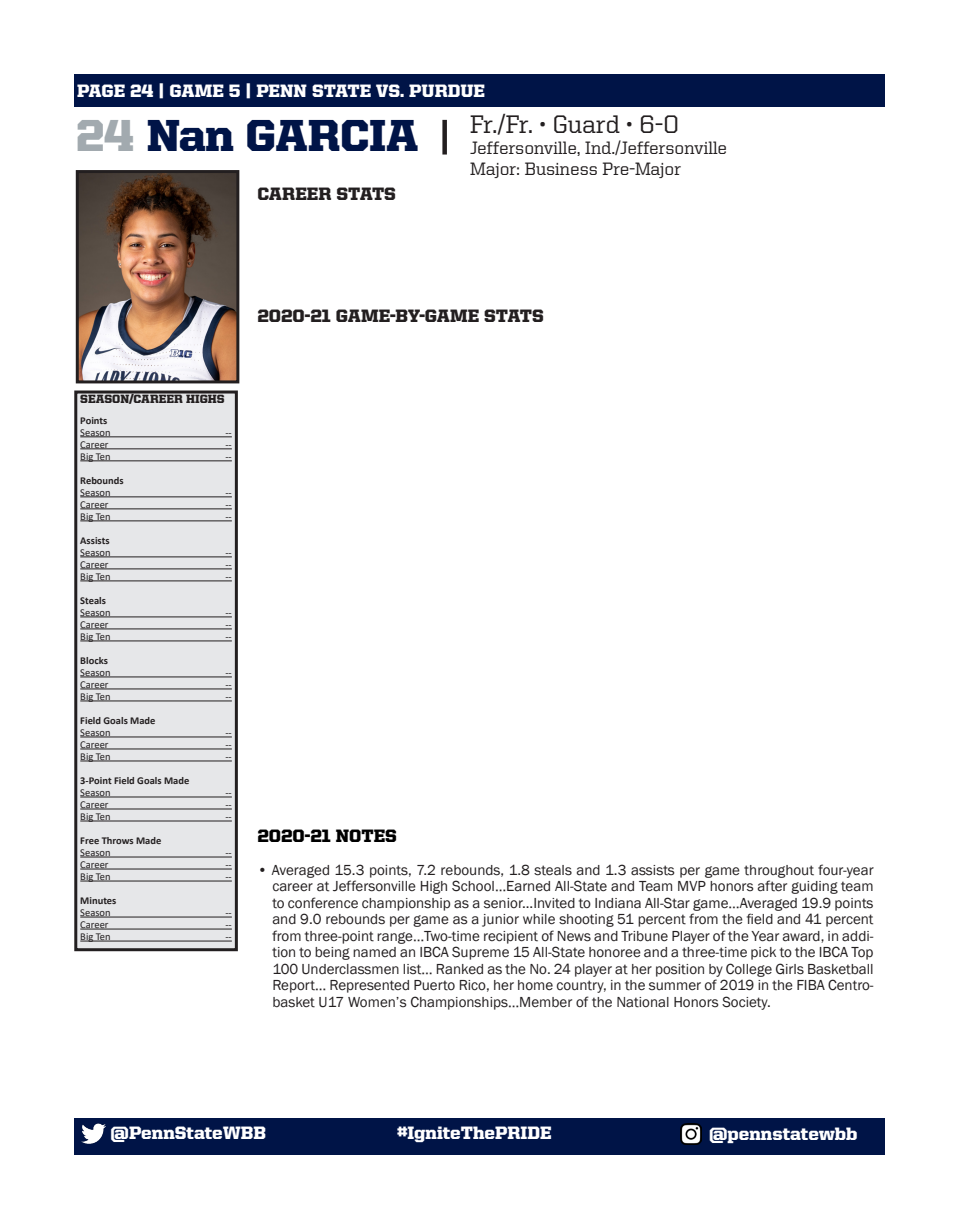
<style>
.page{position:relative;width:959px;height:1229px;background:#fff}
.page>*{position:absolute;margin:0;border:0;box-sizing:border-box;transform-origin:0 0}
.t1{font:900 45px "United Serif Reg";letter-spacing:-.01em;color:#001447}
.t2{font:500 25.5px "United Serif Reg";letter-spacing:-.01em;color:#231f20}
.t3{font:900 18px "United Serif Reg";color:#fff}
.t4{font:500 18px "United Serif Reg";color:#231f20}
.t5{font:900 18px "United Serif Reg";color:#231f20}
.t6{font:900 18px "United Serif Reg";color:#000}
.t7{font:15px/16.5px "Franklin Gothic";color:#231f20;text-align:justify}
.t8{font:900 12px "United Serif Reg";color:#231f20}
.t9{font:10.5px "Calibri";color:#231f20}
.t10{font:700 10.5px "Calibri";color:#231f20}
.s1{color:#a2aaaf}
</style>
<div class="page">
<div style="left:74px;top:74px;width:810px;height:32px;background:#001447"></div>
<div style="left:74px;top:1118px;width:810px;height:36px;background:#001447"></div>
<img style="left:81px;top:1123px;width:24px;height:21px">
<img style="left:680px;top:1123px;width:21px;height:21px">
<div style="left:442px;top:120px;width:5px;height:34px;background:#231f20"></div>
<img style="left:80px;top:174px;width:155px;height:205px">
<div style="left:76px;top:170px;width:163px;height:213px;border:3px solid #231f20"></div>
<div style="left:76px;top:392px;width:160px;height:557px;background:#e6e7e9"></div>
<hr style="left:80px;top:436px;width:152px;height:1px;background:#231f20">
<hr style="left:80px;top:448px;width:152px;height:1px;background:#231f20">
<hr style="left:80px;top:460px;width:152px;height:1px;background:#231f20">
<hr style="left:80px;top:496px;width:152px;height:1px;background:#231f20">
<hr style="left:80px;top:508px;width:152px;height:1px;background:#231f20">
<hr style="left:80px;top:520px;width:152px;height:1px;background:#231f20">
<hr style="left:80px;top:556px;width:152px;height:1px;background:#231f20">
<hr style="left:80px;top:568px;width:152px;height:1px;background:#231f20">
<hr style="left:80px;top:580px;width:152px;height:1px;background:#231f20">
<hr style="left:80px;top:616px;width:152px;height:1px;background:#231f20">
<hr style="left:80px;top:628px;width:152px;height:1px;background:#231f20">
<hr style="left:80px;top:640px;width:152px;height:1px;background:#231f20">
<hr style="left:80px;top:676px;width:152px;height:1px;background:#231f20">
<hr style="left:80px;top:688px;width:152px;height:1px;background:#231f20">
<hr style="left:80px;top:700px;width:152px;height:1px;background:#231f20">
<hr style="left:80px;top:736px;width:152px;height:1px;background:#231f20">
<hr style="left:80px;top:748px;width:152px;height:1px;background:#231f20">
<hr style="left:80px;top:760px;width:152px;height:1px;background:#231f20">
<hr style="left:80px;top:796px;width:152px;height:1px;background:#231f20">
<hr style="left:80px;top:808px;width:152px;height:1px;background:#231f20">
<hr style="left:80px;top:820px;width:152px;height:1px;background:#231f20">
<hr style="left:80px;top:856px;width:152px;height:1px;background:#231f20">
<hr style="left:80px;top:868px;width:152px;height:1px;background:#231f20">
<hr style="left:80px;top:880px;width:152px;height:1px;background:#231f20">
<hr style="left:80px;top:916px;width:152px;height:1px;background:#231f20">
<hr style="left:80px;top:928px;width:152px;height:1px;background:#231f20">
<hr style="left:80px;top:940px;width:152px;height:1px;background:#231f20">
<div style="left:74px;top:390px;width:164px;height:561px;border:3px solid #231f20"></div>
<p class="t3" style="left:77px;top:81px;width:409px">PAGE 24 | GAME 5 | PENN STATE VS. PURDUE</p>
<p class="t1" style="left:76px;top:110px;width:344px"><span class="s1">24</span> Nan GARCIA</p>
<p class="t2" style="left:470px;top:110px;width:211px">Fr./Fr. • Guard • 6-0</p>
<p class="t4" style="left:470px;top:138px;width:258px">Jeffersonville, Ind./Jeffersonville</p>
<p class="t4" style="left:470px;top:159px;width:212px">Major: Business Pre-Major</p>
<p class="t5" style="left:257px;top:184px;width:140px">CAREER STATS</p>
<p class="t5" style="left:257px;top:306px;width:288px">2020-21 GAME-BY-GAME STATS</p>
<p class="t8" style="left:80px;top:392px;width:146px">SEASON/CAREER HIGHS</p>
<p class="t10" style="left:80px;top:413px;width:29px">Points</p>
<p class="t9" style="left:80px;top:425px;width:32px">Season</p>
<p class="t9" style="left:225px;top:425px;width:8px">--</p>
<p class="t9" style="left:80px;top:437px;width:30px">Career</p>
<p class="t9" style="left:225px;top:437px;width:8px">--</p>
<p class="t9" style="left:80px;top:449px;width:32px">Big Ten</p>
<p class="t9" style="left:225px;top:449px;width:8px">--</p>
<p class="t10" style="left:80px;top:473px;width:45px">Rebounds</p>
<p class="t9" style="left:80px;top:485px;width:32px">Season</p>
<p class="t9" style="left:225px;top:485px;width:8px">--</p>
<p class="t9" style="left:80px;top:497px;width:30px">Career</p>
<p class="t9" style="left:225px;top:497px;width:8px">--</p>
<p class="t9" style="left:80px;top:509px;width:32px">Big Ten</p>
<p class="t9" style="left:225px;top:509px;width:8px">--</p>
<p class="t10" style="left:80px;top:533px;width:31px">Assists</p>
<p class="t9" style="left:80px;top:545px;width:32px">Season</p>
<p class="t9" style="left:225px;top:545px;width:8px">--</p>
<p class="t9" style="left:80px;top:557px;width:30px">Career</p>
<p class="t9" style="left:225px;top:557px;width:8px">--</p>
<p class="t9" style="left:80px;top:569px;width:32px">Big Ten</p>
<p class="t9" style="left:225px;top:569px;width:8px">--</p>
<p class="t10" style="left:80px;top:593px;width:27px">Steals</p>
<p class="t9" style="left:80px;top:605px;width:32px">Season</p>
<p class="t9" style="left:225px;top:605px;width:8px">--</p>
<p class="t9" style="left:80px;top:617px;width:30px">Career</p>
<p class="t9" style="left:225px;top:617px;width:8px">--</p>
<p class="t9" style="left:80px;top:629px;width:32px">Big Ten</p>
<p class="t9" style="left:225px;top:629px;width:8px">--</p>
<p class="t10" style="left:80px;top:653px;width:29px">Blocks</p>
<p class="t9" style="left:80px;top:665px;width:32px">Season</p>
<p class="t9" style="left:225px;top:665px;width:8px">--</p>
<p class="t9" style="left:80px;top:677px;width:30px">Career</p>
<p class="t9" style="left:225px;top:677px;width:8px">--</p>
<p class="t9" style="left:80px;top:689px;width:32px">Big Ten</p>
<p class="t9" style="left:225px;top:689px;width:8px">--</p>
<p class="t10" style="left:80px;top:713px;width:77px">Field Goals Made</p>
<p class="t9" style="left:80px;top:725px;width:32px">Season</p>
<p class="t9" style="left:225px;top:725px;width:8px">--</p>
<p class="t9" style="left:80px;top:737px;width:30px">Career</p>
<p class="t9" style="left:225px;top:737px;width:8px">--</p>
<p class="t9" style="left:80px;top:749px;width:32px">Big Ten</p>
<p class="t9" style="left:225px;top:749px;width:8px">--</p>
<p class="t10" style="left:80px;top:773px;width:110px">3-Point Field Goals Made</p>
<p class="t9" style="left:80px;top:785px;width:32px">Season</p>
<p class="t9" style="left:225px;top:785px;width:8px">--</p>
<p class="t9" style="left:80px;top:797px;width:30px">Career</p>
<p class="t9" style="left:225px;top:797px;width:8px">--</p>
<p class="t9" style="left:80px;top:809px;width:32px">Big Ten</p>
<p class="t9" style="left:225px;top:809px;width:8px">--</p>
<p class="t10" style="left:80px;top:833px;width:83px">Free Throws Made</p>
<p class="t9" style="left:80px;top:845px;width:32px">Season</p>
<p class="t9" style="left:225px;top:845px;width:8px">--</p>
<p class="t9" style="left:80px;top:857px;width:30px">Career</p>
<p class="t9" style="left:225px;top:857px;width:8px">--</p>
<p class="t9" style="left:80px;top:869px;width:32px">Big Ten</p>
<p class="t9" style="left:225px;top:869px;width:8px">--</p>
<p class="t10" style="left:80px;top:893px;width:38px">Minutes</p>
<p class="t9" style="left:80px;top:905px;width:32px">Season</p>
<p class="t9" style="left:225px;top:905px;width:8px">--</p>
<p class="t9" style="left:80px;top:917px;width:30px">Career</p>
<p class="t9" style="left:225px;top:917px;width:8px">--</p>
<p class="t9" style="left:80px;top:929px;width:32px">Big Ten</p>
<p class="t9" style="left:225px;top:929px;width:8px">--</p>
<p class="t6" style="left:257px;top:825px;width:141px">2020-21 NOTES</p>
<p class="t7" style="left:272px;top:862px;width:602px;text-indent:-15px">• Averaged 15.3 points, 7.2 rebounds, 1.8 steals and 1.3 assists per game throughout four-year career at Jeffersonville High School…Earned All-State and Team MVP honors after guiding team to conference championship as a senior...Invited to Indiana All-Star game…Averaged 19.9 points and 9.0 rebounds per game as a junior while shooting 51 percent from the field and 41 percent from three-point range…Two-time recipient of News and Tribune Player of the Year award, in addi&shy;tion to being named an IBCA Supreme 15 All-State honoree and a three-time pick to the IBCA Top 100 Underclassmen list… Ranked as the No. 24 player at her position by College Girls Basketball Report… Represented Puerto Rico, her home country, in the summer of 2019 in the FIBA Centro&shy;basket U17 Women’s Championships…Member of the National Honors Society.</p>
<p class="t3" style="left:111px;top:1123px;width:157px">@PennStateWBB</p>
<p class="t3" style="left:397px;top:1123px;width:156px">#IgniteThePRIDE</p>
<p class="t3" style="left:709px;top:1123px;width:150px">@pennstatewbb</p>
</div>
